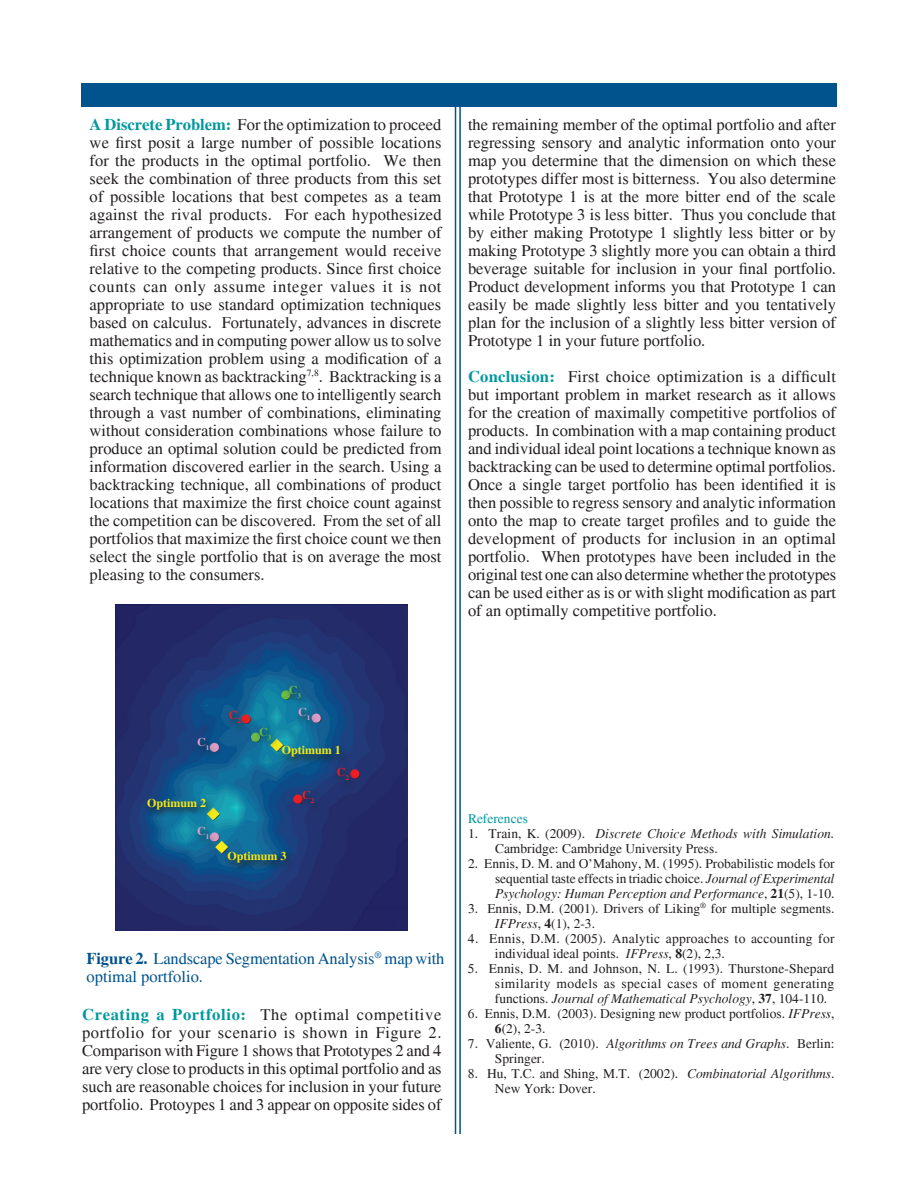
<style>
.page{position:relative;width:918px;height:1188px;background:#fff}
.page>*{position:absolute;margin:0;border:0;box-sizing:border-box;transform-origin:0 0}
.t1{font:16.5px/18px "Times";color:#231f20;text-align:justify}
.t2{font:16.5px/18px "Times";letter-spacing:-.01em;color:#00538d}
.t3{font:13.5px/15px "Times";color:#231f20}
.t4{font:13.5px/15px "Times";letter-spacing:.02em;color:#231f20}
.t5{font:13.5px "Times";color:#00989e}
.t6{font:700 12px "Times";color:#f6eb14}
.t7{font:700 12px "Times";color:#dba0c8}
.t8{font:700 12px "Times";color:#ed1e25}
.t9{font:700 12px "Times";color:#69bd45}
.s1{font-weight:700;color:#00989e}
.s2{font-weight:700}
.s3{font-style:italic}
</style>
<div class="page">
<div style="left:81px;top:84px;width:755px;height:23px;background:#00538d"></div>
<hr style="left:455px;top:103px;width:1px;height:1031px;background:#00538d">
<hr style="left:459px;top:103px;width:2px;height:1031px;background:#00538d">
<img style="left:116px;top:604px;width:292px;height:327px">
<svg style="left:193px;top:736px;width:23px;height:25px"></svg>
<svg style="left:294px;top:705px;width:23px;height:25px"></svg>
<svg style="left:193px;top:824px;width:23px;height:25px"></svg>
<svg style="left:255px;top:725px;width:24px;height:25px"></svg>
<svg style="left:285px;top:683px;width:24px;height:25px"></svg>
<svg style="left:333px;top:765px;width:24px;height:26px"></svg>
<svg style="left:298px;top:788px;width:24px;height:25px"></svg>
<svg style="left:225px;top:708px;width:24px;height:26px"></svg>
<svg style="left:143px;top:796px;width:71px;height:24px"></svg>
<svg style="left:278px;top:744px;width:69px;height:23px"></svg>
<svg style="left:224px;top:849px;width:70px;height:24px"></svg>
<p class="t1" style="left:90px;top:115px;width:354px"><span class="s1">A Discrete Problem:</span> For the optimization to proceed we first posit a large number of possible locations for the products in the optimal portfolio. We then seek the combination of three products from this set of possible locations that best competes as a team against the rival products. For each hypothesized arrangement of products we compute the number of first choice counts that arrangement would receive relative to the competing products. Since first choice counts can only assume integer values it is not appropriate to use standard optimization techniques based on calculus. Fortunately, advances in discrete mathematics and in computing power allow us to solve this optimization problem using a modification of a technique known as backtracking<sup>7,8</sup>. Backtracking is a search technique that allows one to intelligently search through a vast number of combinations, eliminating without consideration combinations whose failure to produce an optimal solution could be predicted from information discovered earlier in the search. Using a backtracking technique, all combinations of product locations that maximize the first choice count against the competition can be discovered. From the set of all portfolios that maximize the first choice count we then select the single portfolio that is on average the most pleasing to the consumers.</p>
<p class="t1" style="left:468px;top:115px;width:370px">the remaining member of the optimal portfolio and after regressing sensory and analytic information onto your map you determine that the dimension on which these prototypes differ most is bitterness. You also determine that Prototype 1 is at the more bitter end of the scale while Prototype 3 is less bitter. Thus you conclude that by either making Prototype 1 slightly less bitter or by making Prototype 3 slightly more you can obtain a third beverage suitable for inclusion in your final portfolio.<br>Product development informs you that Prototype 1 can easily be made slightly less bitter and you tentatively plan for the inclusion of a slightly less bitter version of Prototype 1 in your future portfolio.</p>
<p class="t1" style="left:468px;top:367px;width:370px"><span class="s1">Conclusion:</span> First choice optimization is a difficult but important problem in market research as it allows for the creation of maximally competitive portfolios of products. In combination with a map containing product and individual ideal point locations a technique known as backtracking can be used to determine optimal portfolios.<br>Once a single target portfolio has been identified it is then possible to regress sensory and analytic information onto the map to create target profiles and to guide the development of products for inclusion in an optimal portfolio. When prototypes have been included in the original test one can also determine whether the prototypes can be used either as is or with slight modification as part of an optimally competitive portfolio.</p>
<p class="t7" style="left:197px;top:735px;width:14px">C<sub>1</sub></p>
<p class="t6" style="left:147px;top:796px;width:61px">Optimum 2</p>
<p class="t7" style="left:197px;top:824px;width:14px">C<sub>1</sub></p>
<p class="t8" style="left:229px;top:708px;width:14px">C<sub>2</sub></p>
<p class="t9" style="left:259px;top:724px;width:14px">C<sub>3</sub></p>
<p class="t9" style="left:289px;top:683px;width:14px">C<sub>3</sub></p>
<p class="t7" style="left:298px;top:705px;width:14px">C<sub>1</sub></p>
<p class="t6" style="left:282px;top:743px;width:61px">Optimum 1</p>
<p class="t8" style="left:302px;top:788px;width:14px">C<sub>2</sub></p>
<p class="t8" style="left:337px;top:765px;width:14px">C<sub>2</sub></p>
<p class="t6" style="left:228px;top:849px;width:61px">Optimum 3</p>
<p class="t2" style="left:87px;top:950px;width:359px"><span class="s2">Figure 2.</span> Landscape Segmentation Analysis<sup>®</sup> map with optimal portfolio.</p>
<p class="t1" style="left:82px;top:1005px;width:361px"><span class="s1">Creating a Portfolio:</span> The optimal competitive portfolio for your scenario is shown in Figure 2.<br>Comparison with Figure 1 shows that Prototypes 2 and 4 are very close to products in this optimal portfolio and as such are reasonable choices for inclusion in your future portfolio. Protoypes 1 and 3 appear on opposite sides of</p>
<p class="t5" style="left:468px;top:811px;width:61px">References</p>
<p class="t3" style="left:495px;top:826px;width:341px;text-indent:-27px">1. Train, K. (2009). <span class="s3">Discrete Choice Methods with Simulation.<br></span>Cambridge: Cambridge University Press.</p>
<p class="t3" style="left:495px;top:856px;width:341px;text-align:justify;text-indent:-27px">2. Ennis, D. M. and O’Mahony, M. (1995). Probabilistic models for sequential taste effects in triadic choice. <span class="s3">Journal of Experimental Psychology: Human Perception and Performance</span>, <span class="s2">21</span>(5), 1-10.</p>
<p class="t3" style="left:495px;top:901px;width:341px;text-indent:-27px">3. Ennis, D.M. (2001). Drivers of Liking<sup>®</sup> for multiple segments.<br><span class="s3">IFPress</span>, <span class="s2">4</span>(1), 2-3.</p>
<p class="t4" style="left:495px;top:931px;width:341px;text-indent:-27px">4. Ennis, D.M. (2005). Analytic approaches to accounting for individual ideal points. <span class="s3">IFPress</span>, <span class="s2">8</span>(2), 2,3.</p>
<p class="t3" style="left:495px;top:961px;width:341px;text-align:justify;text-indent:-27px">5. Ennis, D. M. and Johnson, N. L. (1993). Thurstone-Shepard similarity models as special cases of moment generating functions. <span class="s3">Journal of Mathematical Psychology</span>, <span class="s2">37</span>, 104-110.</p>
<p class="t3" style="left:495px;top:1006px;width:341px;text-indent:-27px">6. Ennis, D.M. (2003). Designing new product portfolios. <span class="s3">IFPress</span>,<br><span class="s2">6</span>(2), 2-3.</p>
<p class="t3" style="left:495px;top:1036px;width:341px;text-indent:-27px">7. Valiente, G. (2010). <span class="s3">Algorithms on Trees and Graphs</span>. Berlin:<br>Springer.</p>
<p class="t3" style="left:495px;top:1066px;width:341px;text-indent:-27px">8. Hu, T.C. and Shing, M.T. (2002). <span class="s3">Combinatorial Algorithms</span>.<br>New York: Dover.</p>
</div>
